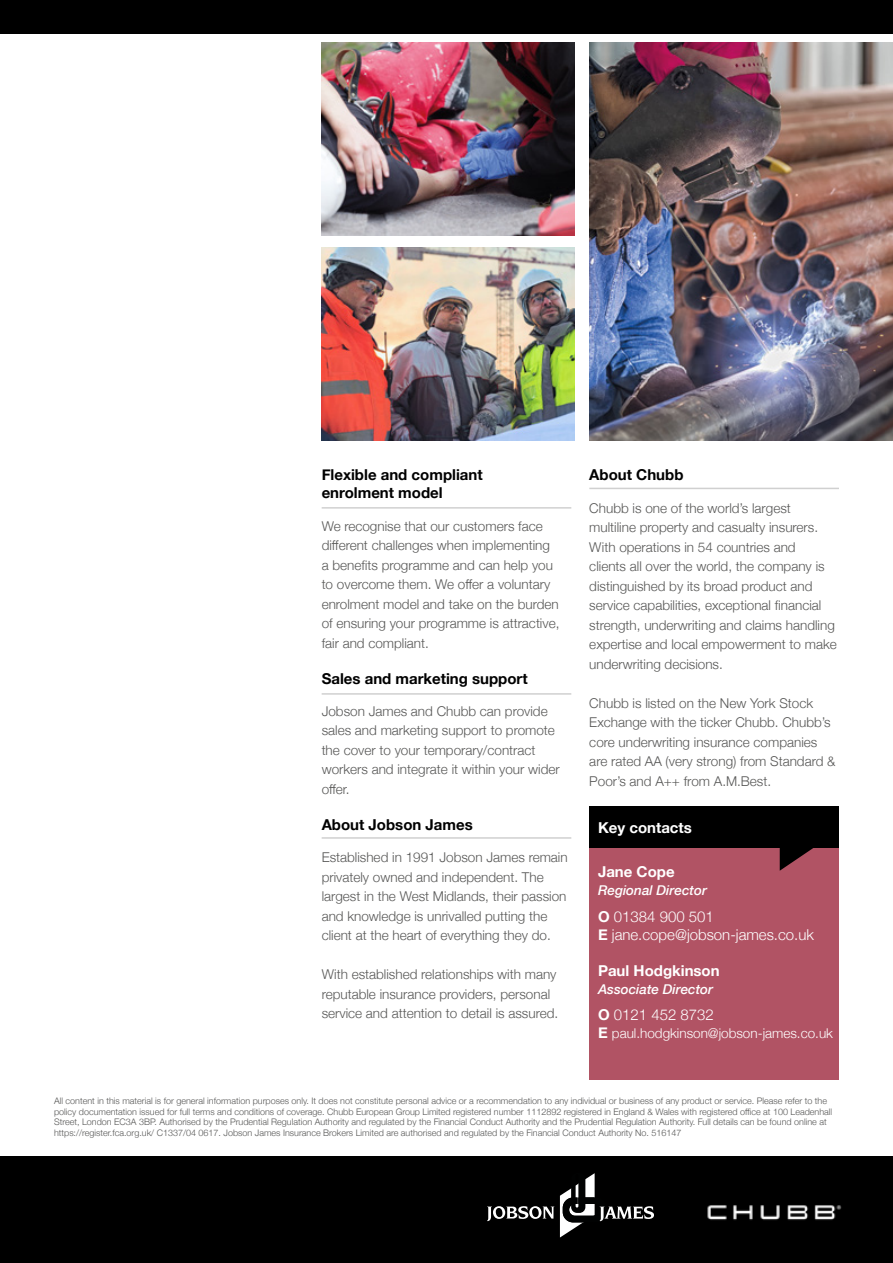
<style>
.page{position:relative;width:893px;height:1263px;background:#fff}
.page>*{position:absolute;margin:0;border:0;box-sizing:border-box;transform-origin:0 0}
.t1{font:700 15px/18px "Helvetica Neue";color:#000}
.t2{font:300 15px/18px "Helvetica Neue";color:#fff}
.t3{font:700 15px "Helvetica Neue";color:#fff}
.t4{font:300 13.5px/19.5px "Helvetica Neue";color:#575756}
.t5{font:300 13.5px "Helvetica Neue";color:#fff}
.t6{font:italic 500 13.5px "Helvetica Neue";color:#fff}
.t7{font:300 9px/10.5px "Helvetica Neue";color:#575756}
.s1{font-weight:700}
.s2{font-weight:700;font-size:15px}
</style>
<div class="page">
<img style="left:589px;top:43px;width:304px;height:397px">
<img style="left:322px;top:43px;width:253px;height:193px">
<div style="left:0;top:0;width:893px;height:34px;background:#000"></div>
<div style="left:0;top:1157px;width:893px;height:106px;background:#000"></div>
<svg style="left:487px;top:1206px;width:67px;height:15px"></svg>
<svg style="left:560px;top:1173px;width:94px;height:64px"></svg>
<img style="left:707px;top:1205px;width:135px;height:15px">
<hr style="left:322px;top:693px;width:249px;height:2px;background:#d0d0d0">
<hr style="left:589px;top:488px;width:250px;height:1px;background:#d0d0d0">
<div style="left:589px;top:806px;width:250px;height:274px;background:#b15364"></div>
<div style="left:589px;top:806px;width:250px;height:42px;background:#000"></div>
<svg style="left:780px;top:848px;width:33px;height:23px"></svg>
<hr style="left:322px;top:507px;width:249px;height:2px;background:#d0d0d0">
<hr style="left:322px;top:837px;width:249px;height:2px;background:#d0d0d0">
<img style="left:322px;top:247px;width:253px;height:193px">
<p class="t1" style="left:322px;top:466px;width:163px">Flexible and compliant enrolment model</p>
<p class="t4" style="left:322px;top:515px;width:239px">We recognise that our customers face different challenges when implementing a benefits programme and can help you to overcome them. We offer a voluntary enrolment model and take on the burden of ensuring your programme is attractive, fair and compliant.</p>
<p class="t1" style="left:322px;top:670px;width:208px">Sales and marketing support</p>
<p class="t4" style="left:322px;top:700px;width:240px">Jobson James and Chubb can provide sales and marketing support to promote the cover to your temporary/contract workers and integrate it within your wider offer.</p>
<p class="t1" style="left:322px;top:816px;width:153px">About Jobson James</p>
<p class="t4" style="left:322px;top:846px;width:248px">Established in 1991 Jobson James remain privately owned and independent. The largest in the West Midlands, their passion and knowledge is unrivalled putting the client at the heart of everything they do.</p>
<p class="t4" style="left:322px;top:963px;width:238px">With established relationships with many reputable insurance providers, personal service and attention to detail is assured.</p>
<p class="t1" style="left:589px;top:466px;width:96px">About Chubb</p>
<p class="t4" style="left:589px;top:497px;width:249px">Chubb is one of the world’s largest multiline property and casualty insurers.<br>With operations in 54 countries and<br>clients all over the world, the company is distinguished by its broad product and service capabilities, exceptional financial strength, underwriting and claims handling expertise and local empowerment to make underwriting decisions.</p>
<p class="t4" style="left:589px;top:692px;width:248px">Chubb is listed on the New York Stock Exchange with the ticker Chubb. Chubb’s core underwriting insurance companies are rated AA (very strong) from Standard &amp; Poor’s and A++ from A.M.Best.</p>
<p class="t3" style="left:598px;top:815px;width:95px">Key contacts</p>
<p class="t3" style="left:598px;top:860px;width:78px">Jane Cope</p>
<p class="t6" style="left:598px;top:879px;width:111px">Regional Director</p>
<p class="t2" style="left:598px;top:906px;width:217px"><span class="s1">O</span> 01384 900 501<br><span class="s1">E</span> jane.cope@jobson-james.co.uk</p>
<p class="t3" style="left:598px;top:958px;width:123px">Paul Hodgkinson</p>
<p class="t6" style="left:598px;top:977px;width:117px">Associate Director</p>
<p class="t2" style="left:598px;top:1004px;width:117px"><span class="s1">O</span> 0121 452 8732</p>
<p class="t5" style="left:598px;top:1022px;width:236px"><span class="s2">E</span> paul.hodgkinson@jobson-james.co.uk</p>
<p class="t7" style="left:54px;top:1095px;width:780px">All content in this material is for general information purposes only. It does not constitute personal advice or a recommendation to any individual or business of any product or service. Please refer to the policy documentation issued for full terms and conditions of coverage. Chubb European Group Limited registered number 1112892 registered in England &amp; Wales with registered office at 100 Leadenhall Street, London EC3A 3BP. Authorised by the Prudential Regulation Authority and regulated by the Financial Conduct Authority and the Prudential Regulation Authority. Full details can be found online at https://register.fca.org.uk/ C1337/04 0617. Jobson James Insurance Brokers Limited are authorised and regulated by the Financial Conduct Authority No. 516147</p>
</div>
